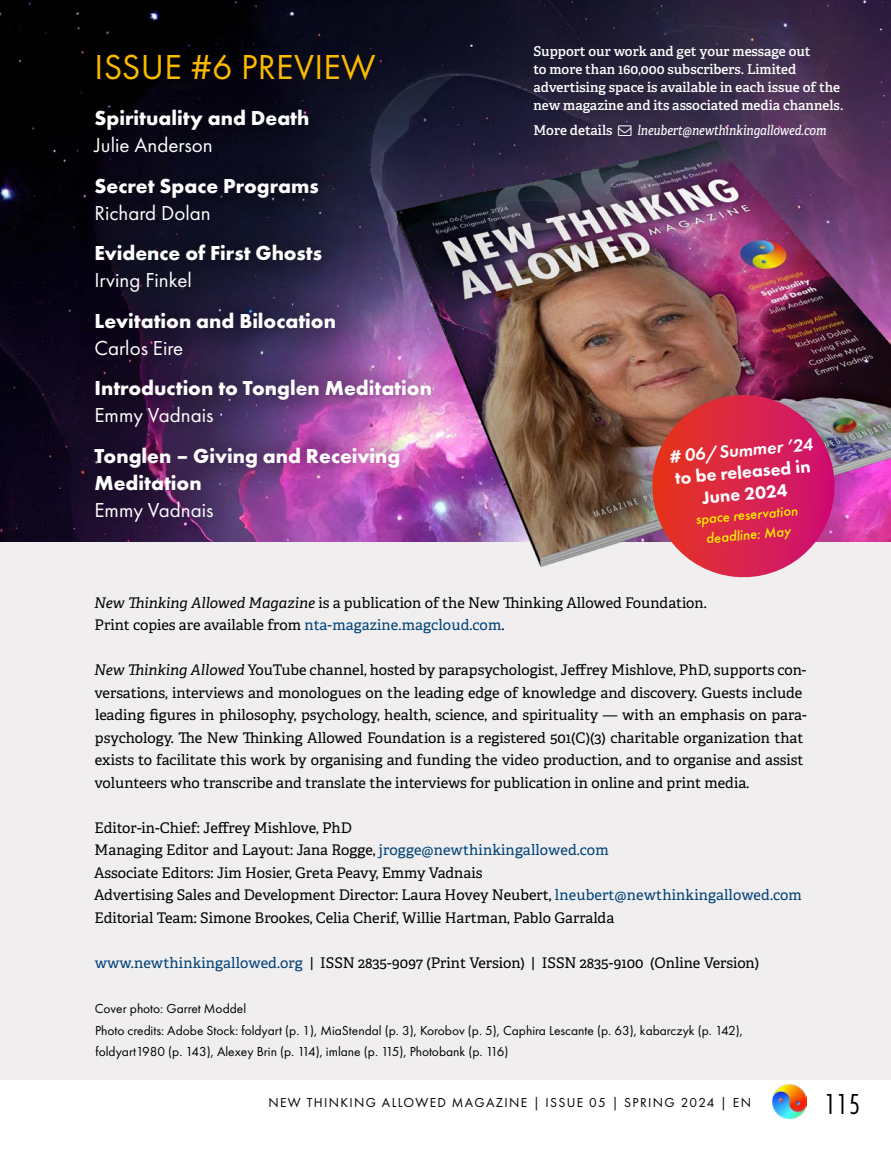
<style>
.page{position:relative;width:891px;height:1161px;background:#fff}
.page>*{position:absolute;margin:0;border:0;box-sizing:border-box;transform-origin:0 0}
.NTA_Ü2{font:36px "Futura PT";letter-spacing:.01em;color:#fbba00}
.t1{font:30px "Futura PT Cond";color:#000}
.t2{font:700 21px/27px "Futura PT";color:#fff}
.t3{font:800 18.15px "Futura PT";color:#fff}
.t4{font:italic 600 18.15px "Futura PT";color:#fff}
.NTA_Author_text__ohne{font:14.7px/22.5px "Adelle";color:#000}
.t5{font:italic 500 14.55px "Futura PT";color:#ffed00}
.BU_1{font:13.5px/21px "Futura PT";color:#000}
.Index_Ü_yellow{font:600 13.5px/18px "Adelle";color:#fff}
.BU_1-2{font:13.5px "Futura PT";letter-spacing:.1em;color:#000}
.Index_Ü_yellow-2{font:italic 13.5px "Adelle Condensed";color:#fff}
.s1{font-weight:400}
.s2{font-style:italic}
.s3{color:#004177}
</style>
<div class="page">
<hr style="left:0;top:0;width:1px;height:1161px;background:#40494c">
<img style="left:772px;top:1085px;width:34px;height:34px">
<div style="left:0;top:86px;width:891px;height:994px;background:#f0eeee"></div>
<img style="left:0;top:0;width:891px;height:541px">
<img style="left:375px;top:94px;width:516px;height:473px">
<div style="left:74px;top:89px;width:378px;height:452px;background:#000;opacity:.75"></div>
<svg style="left:648px;top:395px;width:191px;height:183px;background:#d14361"></svg>
<svg style="left:618px;top:125px;width:14px;height:11px"></svg>
<p class="Index_Ü_yellow" style="left:534px;top:43px;width:311px">Support our work and get your message out<br>to more than 160,000 subscribers. Limited advertising space is available in each issue of the new magazine and its associated media channels.</p>
<p class="Index_Ü_yellow" style="left:534px;top:122px;width:81px">More details</p>
<p class="Index_Ü_yellow-2" style="left:638px;top:122px;width:190px">lneubert@newthinkingallowed.com</p>
<p class="NTA_Ü2" style="left:94px;top:45px;width:283px">ISSUE #6 PREVIEW</p>
<p class="t2" style="left:94px;top:104px;width:216px">Spirituality and Death<br><span class="s1">Julie Anderson</span></p>
<p class="t2" style="left:94px;top:172px;width:226px">Secret Space Programs<br><span class="s1">Richard Dolan</span></p>
<p class="t2" style="left:94px;top:239px;width:229px">Evidence of First Ghosts<br><span class="s1">Irving Finkel</span></p>
<p class="t2" style="left:94px;top:307px;width:243px">Levitation and Bilocation<br><span class="s1">Carlos Eire</span></p>
<p class="t2" style="left:94px;top:374px;width:339px">Introduction to Tonglen Meditation<br><span class="s1">Emmy Vadnais</span></p>
<p class="t2" style="left:94px;top:442px;width:307px">Tonglen – Giving and Receiving<br>Meditation<br><span class="s1">Emmy Vadnais</span></p>
<p class="t4" style="left:669px;top:445px;width:145px;rotate:-5deg"># 06/Summer ’24</p>
<p class="t3" style="left:674px;top:467px;width:137px;rotate:-5deg">to be released in</p>
<p class="t3" style="left:701px;top:486px;width:87px;rotate:-5deg">June 2024</p>
<p class="t5" style="left:695px;top:510px;width:104px;rotate:-5deg">space reservation</p>
<p class="t5" style="left:705px;top:529px;width:86px;rotate:-5deg">deadline: May</p>
<p class="NTA_Author_text__ohne" style="left:94px;top:591px;width:614px"><span class="s2">New Thinking Allowed Magazine</span> is a publication of the New Thinking Allowed Foundation.</p>
<p class="NTA_Author_text__ohne" style="left:95px;top:614px;width:412px">Print copies are available from <span class="s3">nta-magazine.magcloud.com</span>.</p>
<p class="NTA_Author_text__ohne" style="left:94px;top:659px;width:714px"><span class="s2">New Thinking Allowed</span> YouTube channel, hosted by parapsychologist, Jeffrey Mishlove, PhD, supports con&shy;versations, interviews and monologues on the leading edge of knowledge and discovery. Guests include leading figures in philosophy, psychology, health, science, and spirituality — with an emphasis on para&shy;psychology. The New Thinking Allowed Foundation is a registered 501(C)(3) charitable organization that exists to facilitate this work by organising and funding the video production, and to organise and assist volunteers who transcribe and translate the interviews for publication in online and print media.</p>
<p class="NTA_Author_text__ohne" style="left:95px;top:816px;width:259px">Editor-in-Chief: Jeffrey Mishlove, PhD</p>
<p class="NTA_Author_text__ohne" style="left:95px;top:839px;width:516px">Managing Editor and Layout: Jana Rogge, <span class="s3">jrogge@newthinkingallowed.com</span></p>
<p class="NTA_Author_text__ohne" style="left:94px;top:861px;width:390px">Associate Editors: Jim Hosier, Greta Peavy, Emmy Vadnais</p>
<p class="NTA_Author_text__ohne" style="left:94px;top:884px;width:709px">Advertising Sales and Development Director: Laura Hovey Neubert, <span class="s3">lneubert@newthinkingallowed.com</span></p>
<p class="NTA_Author_text__ohne" style="left:95px;top:906px;width:521px">Editorial Team: Simone Brookes, Celia Cherif, Willie Hartman, Pablo Garralda</p>
<p class="NTA_Author_text__ohne" style="left:95px;top:951px;width:666px"><span class="s3">www.newthinkingallowed.org</span> | ISSN 2835-9097 (Print Version) | ISSN 2835-9100 (Online Version)</p>
<p class="BU_1" style="left:95px;top:997px;width:153px">Cover photo: Garret Moddel</p>
<p class="BU_1" style="left:95px;top:1020px;width:649px">Photo credits: Adobe Stock: foldyart (p. 1), MiaStendal (p. 3), Korobov (p. 5), Caphira Lescante (p. 63), kabarczyk (p. 142), foldyart1980 (p. 143), Alexey Brin (p. 114), imlane (p. 115), Photobank (p. 116)</p>
<p class="BU_1-2" style="left:268px;top:1095px;width:484px">NEW THINKING ALLOWED MAGAZINE | ISSUE 05 | SPRING 2024 | EN</p>
<h2 class="t1" style="left:825px;top:1086px;width:37px">115</h2>
</div>
